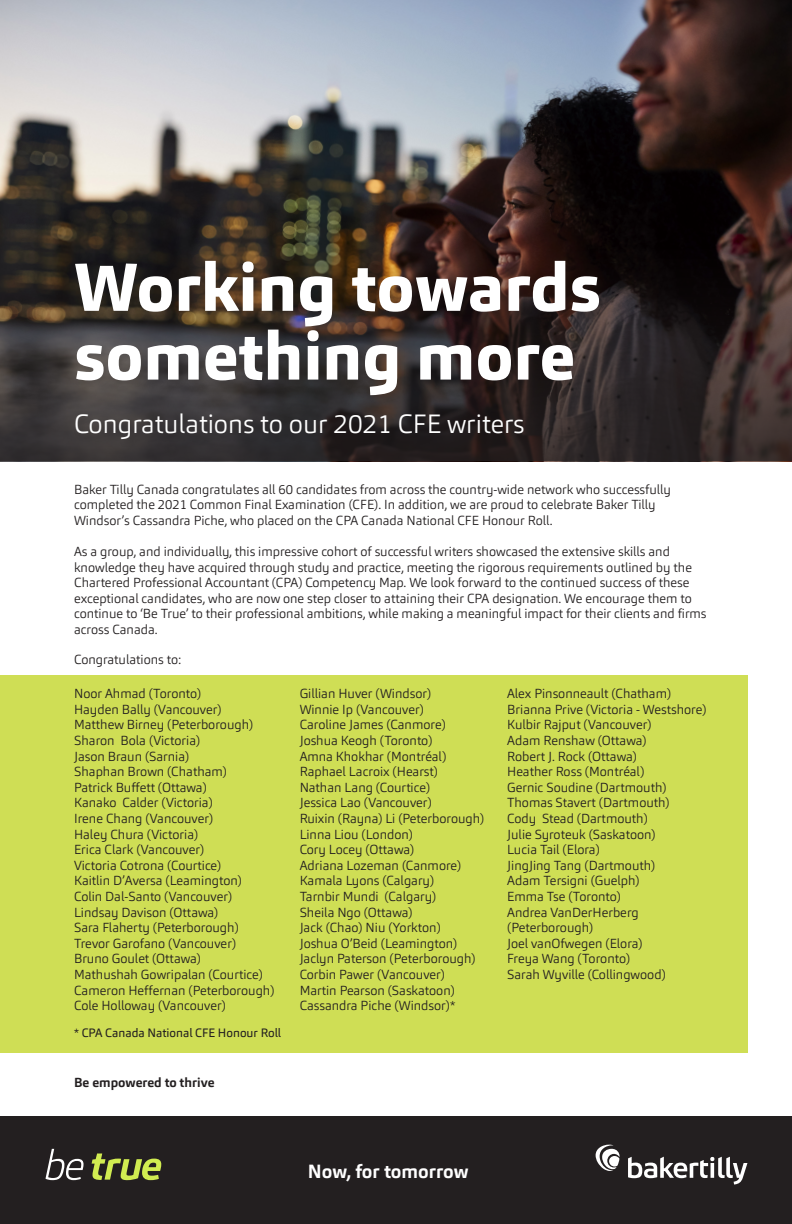
<style>
.page{position:relative;width:792px;height:1224px;background:#fff}
.page>*{position:absolute;margin:0;border:0;box-sizing:border-box;transform-origin:0 0}
.t1{font:800 66.8px/68.7px "Carnac";color:#fff}
.t2{font:300 26.1px "Carnac";color:#fff}
.t3{font:700 18.9px "Carnac";color:#fff}
.t4{font:300 13px/15.6px "Carnac";color:#231f20}
.t5{font:700 13px "Carnac";color:#231f20}
.t6{font:12px "Carnac";color:#231f20}
</style>
<div class="page">
<div style="left:0;top:1116px;width:792px;height:108px;background:#231f20"></div>
<svg style="left:628px;top:1157px;width:119px;height:28px"></svg>
<svg style="left:596px;top:1145px;width:24px;height:26px"></svg>
<svg style="left:45px;top:1149px;width:39px;height:31px"></svg>
<svg style="left:92px;top:1154px;width:69px;height:26px"></svg>
<div style="left:0;top:675px;width:747px;height:377px;background:#cfde55"></div>
<img style="left:0;top:0;width:792px;height:176px">
<svg style="left:0;top:176px;width:792px;height:285px;background:#312723"></svg>
<div style="left:73px;top:259px;width:535px;height:189px;background:#231f20;opacity:.21"></div>
<p class="t1" style="left:74px;top:253px;width:528px">Working towards something more</p>
<p class="t2" style="left:74px;top:408px;width:452px">Congratulations to our 2021 CFE writers</p>
<p class="t4" style="left:74px;top:481px;width:598px">Baker Tilly Canada congratulates all 60 candidates from across the country-wide network who successfully completed the 2021 Common Final Examination (CFE). In addition, we are proud to celebrate Baker Tilly<br>Windsor’s Cassandra Piche, who placed on the CPA Canada National CFE Honour Roll.</p>
<p class="t4" style="left:74px;top:544px;width:634px">As a group, and individually, this impressive cohort of successful writers showcased the extensive skills and knowledge they have acquired through study and practice, meeting the rigorous requirements outlined by the Chartered Professional Accountant (CPA) Competency Map. We look forward to the continued success of these exceptional candidates, who are now one step closer to attaining their CPA designation. We encourage them to continue to ‘Be True’ to their professional ambitions, while making a meaningful impact for their clients and firms across Canada.</p>
<p class="t4" style="left:74px;top:651px;width:109px">Congratulations to:</p>
<p class="t4" style="left:74px;top:686px;width:129px">Noor Ahmad (Toronto)</p>
<p class="t4" style="left:74px;top:701px;width:149px">Hayden Bally (Vancouver)</p>
<p class="t4" style="left:74px;top:717px;width:181px">Matthew Birney (Peterborough)</p>
<p class="t4" style="left:74px;top:733px;width:128px">Sharon Bola (Victoria)</p>
<p class="t4" style="left:74px;top:748px;width:117px">Jason Braun (Sarnia)</p>
<p class="t4" style="left:74px;top:764px;width:154px">Shaphan Brown (Chatham)</p>
<p class="t4" style="left:74px;top:779px;width:134px">Patrick Buffett (Ottawa)</p>
<p class="t4" style="left:74px;top:795px;width:140px">Kanako Calder (Victoria)</p>
<p class="t4" style="left:74px;top:811px;width:141px">Irene Chang (Vancouver)</p>
<p class="t4" style="left:74px;top:826px;width:126px">Haley Chura (Victoria)</p>
<p class="t4" style="left:74px;top:842px;width:132px">Erica Clark (Vancouver)</p>
<p class="t4" style="left:74px;top:857px;width:149px">Victoria Cotrona (Courtice)</p>
<p class="t4" style="left:74px;top:873px;width:169px">Kaitlin D’Aversa (Leamington)</p>
<p class="t4" style="left:74px;top:889px;width:160px">Colin Dal-Santo (Vancouver)</p>
<p class="t4" style="left:74px;top:904px;width:146px">Lindsay Davison (Ottawa)</p>
<p class="t4" style="left:74px;top:920px;width:166px">Sara Flaherty (Peterborough)</p>
<p class="t4" style="left:74px;top:935px;width:164px">Trevor Garofano (Vancouver)</p>
<p class="t4" style="left:74px;top:951px;width:128px">Bruno Goulet (Ottawa)</p>
<p class="t4" style="left:74px;top:967px;width:190px">Mathushah Gowripalan (Courtice)</p>
<p class="t4" style="left:74px;top:982px;width:202px">Cameron Heffernan (Peterborough)<br>Cole Holloway (Vancouver)</p>
<p class="t4" style="left:300px;top:686px;width:133px">Gillian Huver (Windsor)</p>
<p class="t4" style="left:300px;top:701px;width:126px">Winnie Ip (Vancouver)</p>
<p class="t4" style="left:300px;top:717px;width:148px">Caroline James (Canmore)</p>
<p class="t4" style="left:300px;top:733px;width:134px">Joshua Keogh (Toronto)</p>
<p class="t4" style="left:300px;top:748px;width:148px">Amna Khokhar (Montréal)</p>
<p class="t4" style="left:300px;top:764px;width:140px">Raphael Lacroix (Hearst)</p>
<p class="t4" style="left:300px;top:779px;width:132px">Nathan Lang (Courtice)</p>
<p class="t4" style="left:300px;top:795px;width:134px">Jessica Lao (Vancouver)</p>
<p class="t4" style="left:300px;top:811px;width:186px">Ruixin (Rayna) Li (Peterborough)</p>
<p class="t4" style="left:300px;top:826px;width:115px">Linna Liou (London)</p>
<p class="t4" style="left:300px;top:842px;width:116px">Cory Locey (Ottawa)</p>
<p class="t4" style="left:300px;top:857px;width:163px">Adriana Lozeman (Canmore)</p>
<p class="t4" style="left:300px;top:873px;width:136px">Kamala Lyons (Calgary)</p>
<p class="t4" style="left:300px;top:889px;width:138px">Tarnbir Mundi (Calgary)</p>
<p class="t4" style="left:300px;top:904px;width:114px">Sheila Ngo (Ottawa)</p>
<p class="t4" style="left:300px;top:920px;width:143px">Jack (Chao) Niu (Yorkton)</p>
<p class="t4" style="left:300px;top:935px;width:159px">Joshua O’Beid (Leamington)</p>
<p class="t4" style="left:300px;top:951px;width:177px">Jaclyn Paterson (Peterborough)</p>
<p class="t4" style="left:300px;top:967px;width:147px">Corbin Pawer (Vancouver)</p>
<p class="t4" style="left:300px;top:982px;width:157px">Martin Pearson (Saskatoon)<br>Cassandra Piche (Windsor)*</p>
<p class="t4" style="left:507px;top:686px;width:166px">Alex Pinsonneault (Chatham)</p>
<p class="t4" style="left:507px;top:701px;width:201px">Brianna Prive (Victoria - Westshore)</p>
<p class="t4" style="left:507px;top:717px;width:146px">Kulbir Rajput (Vancouver)</p>
<p class="t4" style="left:507px;top:733px;width:141px">Adam Renshaw (Ottawa)</p>
<p class="t4" style="left:507px;top:748px;width:131px">Robert J. Rock (Ottawa)</p>
<p class="t4" style="left:507px;top:764px;width:139px">Heather Ross (Montréal)</p>
<p class="t4" style="left:507px;top:779px;width:161px">Gernic Soudine (Dartmouth)</p>
<p class="t4" style="left:507px;top:795px;width:164px">Thomas Stavert (Dartmouth)</p>
<p class="t4" style="left:507px;top:811px;width:142px">Cody Stead (Dartmouth)</p>
<p class="t4" style="left:507px;top:826px;width:150px">Julie Syroteuk (Saskatoon)</p>
<p class="t4" style="left:507px;top:842px;width:94px">Lucia Tail (Elora)</p>
<p class="t4" style="left:507px;top:857px;width:150px">JingJing Tang (Dartmouth)</p>
<p class="t4" style="left:507px;top:873px;width:134px">Adam Tersigni (Guelph)</p>
<p class="t4" style="left:507px;top:889px;width:115px">Emma Tse (Toronto)</p>
<p class="t4" style="left:507px;top:904px;width:133px">Andrea VanDerHerberg (Peterborough)</p>
<p class="t4" style="left:507px;top:935px;width:137px">Joel vanOfwegen (Elora)</p>
<p class="t4" style="left:507px;top:951px;width:125px">Freya Wang (Toronto)</p>
<p class="t4" style="left:507px;top:967px;width:160px">Sarah Wyville (Collingwood)</p>
<p class="t6" style="left:74px;top:1025px;width:209px">* CPA Canada National CFE Honour Roll</p>
<p class="t5" style="left:74px;top:1074px;width:142px">Be empowered to thrive</p>
<p class="t3" style="left:308px;top:1160px;width:162px">Now, for tomorrow</p>
</div>
